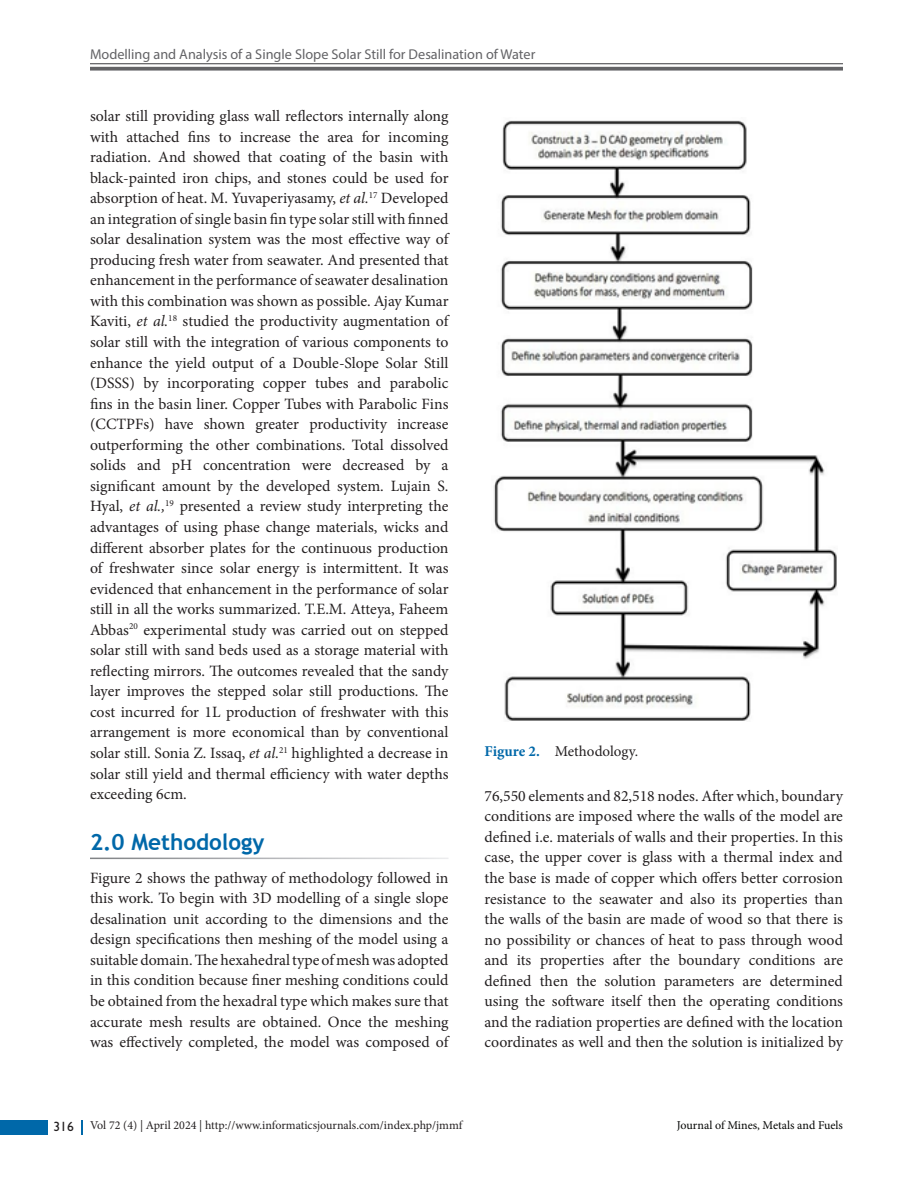
<style>
.page{position:relative;width:918px;height:1188px;background:#fff}
.page>*{position:absolute;margin:0;border:0;box-sizing:border-box;transform-origin:0 0}
.t1{font:700 22.5px "Trebuchet MS";color:#0068a9}
.Text_Ind{font:15.75px/20.5px "Minion Pro";color:#231f20;text-align:justify}
.Text{font:15.75px/20.5px "Minion Pro";color:#231f20;text-align:justify}
.Fig_cap{font:15px "Minion Pro";color:#231f20}
.t2{font:14.25px "Myriad Pro";color:#636366}
.t3{font:12px "Minion Pro";color:#231f20}
.t4{font:12px "Minion Pro";letter-spacing:-.005em;color:#040503}
.s1{font-style:italic}
.s2{font-weight:700;color:#0068a9}
.s3{font-family:"Gill Sans";font-size:13.5px}
</style>
<div class="page">
<hr style="left:90px;top:63px;width:753px;height:1px;background:#636366">
<svg style="left:90px;top:67px;width:753px;height:4px;background:#737376"></svg>
<div style="left:0;top:1120px;width:47px;height:15px;background:#0068a9"></div>
<svg style="left:81px;top:1120px;width:1px;height:15px"></svg>
<img style="left:494px;top:120px;width:343px;height:601px">
<p class="t2" style="left:90px;top:45px;width:447px">Modelling and Analysis of a Single Slope Solar Still for Desalination of Water</p>
<p class="Text_Ind" style="left:90px;top:106px;width:360px">solar still providing glass wall reflectors internally along with attached fins to increase the area for incoming radiation. And showed that coating of the basin with black-painted iron chips, and stones could be used for absorption of heat. M. Yuvaperiyasamy, <span class="s1">et al.</span><sup>17</sup> Developed an integration of single basin fin type solar still with finned solar desalination system was the most effective way of producing fresh water from seawater. And presented that enhancement in the performance of seawater desalination with this combination was shown as possible. Ajay Kumar Kaviti, <span class="s1">et al.</span><sup>18</sup> studied the productivity augmentation of solar still with the integration of various components to enhance the yield output of a Double-Slope Solar Still (DSSS) by incorporating copper tubes and parabolic fins in the basin liner. Copper Tubes with Parabolic Fins (CCTPFs) have shown greater productivity increase outperforming the other combinations. Total dissolved solids and pH concentration were decreased by a significant amount by the developed system. Lujain S.<br>Hyal, <span class="s1">et al.,</span><sup>19</sup> presented a review study interpreting the advantages of using phase change materials, wicks and different absorber plates for the continuous production of freshwater since solar energy is intermittent. It was evidenced that enhancement in the performance of solar still in all the works summarized. T.E.M. Atteya, Faheem Abbas<sup>20</sup> experimental study was carried out on stepped solar still with sand beds used as a storage material with reflecting mirrors. The outcomes revealed that the sandy layer improves the stepped solar still productions. The cost incurred for 1L production of freshwater with this arrangement is more economical than by conventional solar still. Sonia Z. Issaq, <span class="s1">et al.</span><sup>21</sup> highlighted a decrease in solar still yield and thermal efficiency with water depths exceeding 6cm.</p>
<h1 class="t1" style="left:90px;top:828px;width:176px">2.0 Methodology</h1>
<p class="Text" style="left:90px;top:867px;width:360px">Figure 2 shows the pathway of methodology followed in this work. To begin with 3D modelling of a single slope desalination unit according to the dimensions and the design specifications then meshing of the model using a suitable domain. The hexahedral type of mesh was adopted in this condition because finer meshing conditions could be obtained from the hexadral type which makes sure that accurate mesh results are obtained. Once the meshing was effectively completed, the model was composed of</p>
<p class="Fig_cap" style="left:484px;top:741px;width:155px"><span class="s2">Figure 2.</span> Methodology.</p>
<p class="Text" style="left:484px;top:786px;width:360px">76,550 elements and 82,518 nodes. After which, boundary conditions are imposed where the walls of the model are defined i.e. materials of walls and their properties. In this case, the upper cover is glass with a thermal index and the base is made of copper which offers better corrosion resistance to the seawater and also its properties than the walls of the basin are made of wood so that there is no possibility or chances of heat to pass through wood and its properties after the boundary conditions are defined then the solution parameters are determined using the software itself then the operating conditions and the radiation properties are defined with the location coordinates as well and then the solution is initialized by</p>
<p class="t3" style="left:54px;top:1117px;width:410px"><span class="s3">316</span> Vol 72 (4) | April 2024 | http://www.informaticsjournals.com/index.php/jmmf</p>
<p class="t4" style="left:677px;top:1117px;width:168px">Journal of Mines, Metals and Fuels</p>
</div>
